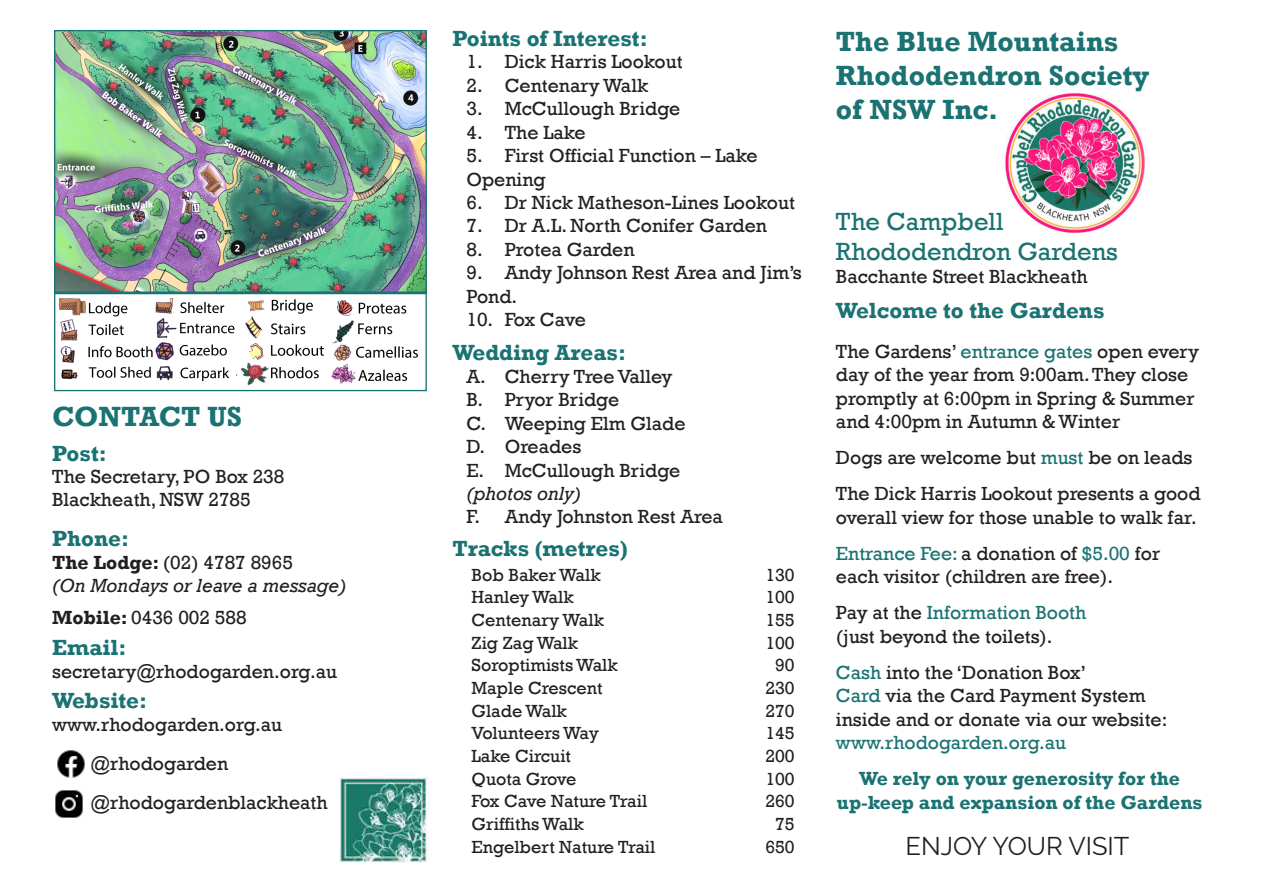
<style>
.page{position:relative;width:1263px;height:893px;background:#fff}
.page>*{position:absolute;margin:0;border:0;box-sizing:border-box;transform-origin:0 0}
.t1{font:700 28.5px "Rockwell";color:#1a7372}
.t2{font:25.5px "Rockwell";color:#1a7372}
.t3{font:25.5px "Raleway";color:#231f20}
.t4{font:700 22.5px "Rockwell";color:#1a7372}
.t5{font:19.5px/23.4px "Rockwell";color:#231f20}
.t6{font:700 19.5px/23.4px "Rockwell";color:#1a7372;text-align:center}
.t7{font:italic 19.5px "Rockwell";color:#231f20}
.t8{font:19.5px "Rockwell";letter-spacing:-.025em;color:#231f20}
.t9{font:18px "Rockwell";color:#231f20}
.s1{font-weight:700}
.s2{font-style:italic}
.s3{color:#1a7372}
</style>
<div class="page">
<img style="left:1004px;top:92px;width:143px;height:144px">
<img style="left:56px;top:32px;width:369px;height:260px">
<img style="left:56px;top:294px;width:181px;height:88px">
<img style="left:331px;top:300px;width:87px;height:84px">
<img style="left:234px;top:296px;width:90px;height:90px">
<div style="left:54px;top:30px;width:373px;height:361px;border:1px solid #1a7372"></div>
<hr style="left:54px;top:292px;width:373px;height:2px;background:#1a7372">
<img style="left:339px;top:778px;width:88px;height:84px">
<img style="left:57px;top:750px;width:28px;height:28px">
<img style="left:55px;top:790px;width:28px;height:28px">
<p class="t1" style="left:52px;top:399px;width:192px">CONTACT US</p>
<p class="t4" style="left:52px;top:440px;width:56px">Post:</p>
<p class="t5" style="left:52px;top:465px;width:234px">The Secretary, PO Box 238</p>
<p class="t5" style="left:52px;top:488px;width:200px">Blackheath, NSW 2785</p>
<p class="t4" style="left:52px;top:524px;width:78px">Phone:</p>
<p class="t5" style="left:52px;top:551px;width:242px"><span class="s1">The Lodge:</span> (02) 4787 8965</p>
<p class="t7" style="left:52px;top:574px;width:296px">(On Mondays or leave a message)</p>
<p class="t5" style="left:52px;top:606px;width:196px"><span class="s1">Mobile:</span> 0436 002 588</p>
<p class="t4" style="left:52px;top:634px;width:76px">Email:</p>
<p class="t4" style="left:52px;top:686px;width:97px">Website:</p>
<p class="t5" style="left:52px;top:660px;width:286px">secretary@rhodogarden.org.au</p>
<p class="t5" style="left:52px;top:713px;width:232px">www.rhodogarden.org.au</p>
<p class="t5" style="left:91px;top:752px;width:139px">@rhodogarden</p>
<p class="t5" style="left:91px;top:791px;width:239px">@rhodogardenblackheath</p>
<p class="t4" style="left:452px;top:24px;width:197px">Points of Interest:</p>
<p class="t5" style="left:466px;top:51px;width:218px">1. Dick Harris Lookout</p>
<p class="t5" style="left:466px;top:74px;width:183px">2. Centenary Walk</p>
<p class="t5" style="left:466px;top:97px;width:215px">3. McCullough Bridge</p>
<p class="t5" style="left:466px;top:121px;width:121px">4. The Lake</p>
<p class="t5" style="left:466px;top:144px;width:293px">5. First Official Function – Lake<br>Opening</p>
<p class="t5" style="left:466px;top:191px;width:330px">6. Dr Nick Matheson-Lines Lookout</p>
<p class="t5" style="left:466px;top:214px;width:302px">7. Dr A.L. North Conifer Garden</p>
<p class="t5" style="left:466px;top:238px;width:170px">8. Protea Garden</p>
<p class="t5" style="left:466px;top:261px;width:337px">9. Andy Johnson Rest Area and Jim’s<br>Pond.</p>
<p class="t8" style="left:466px;top:308px;width:121px">10. Fox Cave</p>
<p class="t4" style="left:452px;top:339px;width:175px">Wedding Areas:</p>
<p class="t5" style="left:466px;top:365px;width:208px">A. Cherry Tree Valley</p>
<p class="t5" style="left:466px;top:388px;width:154px">B. Pryor Bridge</p>
<p class="t5" style="left:466px;top:412px;width:221px">C. Weeping Elm Glade</p>
<p class="t5" style="left:466px;top:435px;width:116px">D. Oreades</p>
<p class="t5" style="left:466px;top:459px;width:215px">E. McCullough Bridge <span class="s2">(photos only)</span></p>
<p class="t5" style="left:466px;top:505px;width:258px">F. Andy Johnston Rest Area</p>
<p class="t4" style="left:452px;top:535px;width:177px">Tracks (metres)</p>
<p class="t9" style="left:472px;top:564px;width:131px">Bob Baker Walk</p>
<p class="t9" style="left:765px;top:564px;width:31px">130</p>
<p class="t9" style="left:472px;top:587px;width:104px">Hanley Walk</p>
<p class="t9" style="left:765px;top:587px;width:31px">100</p>
<p class="t9" style="left:472px;top:609px;width:134px">Centenary Walk</p>
<p class="t9" style="left:765px;top:609px;width:31px">155</p>
<p class="t9" style="left:472px;top:632px;width:108px">Zig Zag Walk</p>
<p class="t9" style="left:765px;top:632px;width:31px">100</p>
<p class="t9" style="left:472px;top:655px;width:148px">Soroptimists Walk</p>
<p class="t9" style="left:775px;top:655px;width:21px">90</p>
<p class="t9" style="left:472px;top:678px;width:132px">Maple Crescent</p>
<p class="t9" style="left:765px;top:678px;width:31px">230</p>
<p class="t9" style="left:472px;top:700px;width:97px">Glade Walk</p>
<p class="t9" style="left:765px;top:700px;width:31px">270</p>
<p class="t9" style="left:472px;top:723px;width:129px">Volunteers Way</p>
<p class="t9" style="left:765px;top:723px;width:31px">145</p>
<p class="t9" style="left:472px;top:746px;width:101px">Lake Circuit</p>
<p class="t9" style="left:765px;top:746px;width:31px">200</p>
<p class="t9" style="left:472px;top:768px;width:106px">Quota Grove</p>
<p class="t9" style="left:765px;top:768px;width:31px">100</p>
<p class="t9" style="left:472px;top:791px;width:177px">Fox Cave Nature Trail</p>
<p class="t9" style="left:765px;top:791px;width:31px">260</p>
<p class="t9" style="left:472px;top:814px;width:114px">Griffiths Walk</p>
<p class="t9" style="left:775px;top:814px;width:21px">75</p>
<p class="t9" style="left:472px;top:836px;width:185px">Engelbert Nature Trail</p>
<p class="t9" style="left:765px;top:836px;width:31px">650</p>
<p class="t1" style="left:836px;top:24px;width:284px">The Blue Mountains</p>
<p class="t1" style="left:836px;top:58px;width:315px">Rhododendron Society</p>
<p class="t1" style="left:836px;top:92px;width:164px">of NSW Inc.</p>
<p class="t2" style="left:836px;top:206px;width:169px">The Campbell</p>
<p class="t2" style="left:836px;top:237px;width:283px">Rhododendron Gardens</p>
<p class="t5" style="left:836px;top:265px;width:253px">Bacchante Street Blackheath</p>
<p class="t4" style="left:836px;top:296px;width:270px">Welcome to the Gardens</p>
<p class="t5" style="left:836px;top:340px;width:365px">The Gardens’ <span class="s3">entrance gates</span> open every day of the year from 9:00am. They close promptly at 6:00pm in Spring &amp; Summer and 4:00pm in Autumn &amp; Winter</p>
<p class="t5" style="left:836px;top:446px;width:358px">Dogs are welcome but <span class="s3">must</span> be on leads</p>
<p class="t5" style="left:836px;top:482px;width:366px">The Dick Harris Lookout presents a good overall view for those unable to walk far.</p>
<p class="t5" style="left:836px;top:542px;width:326px"><span class="s3">Entrance Fee:</span> a donation of <span class="s3">$5.00</span> for each visitor (children are free).</p>
<p class="t5" style="left:836px;top:601px;width:252px">Pay at the <span class="s3">Information Booth </span>(just beyond the toilets).</p>
<p class="t5" style="left:836px;top:661px;width:333px"><span class="s3">Cash</span> into the ‘Donation Box’<br><span class="s3">Card</span> via the Card Payment System inside and or donate via our website: <span class="s3">www.rhodogarden.org.au</span></p>
<p class="t6" style="left:837px;top:767px;width:367px">We rely on your generosity for the up-keep and expansion of the Gardens</p>
<p class="t3" style="left:905px;top:831px;width:225px">ENJOY YOUR VISIT</p>
</div>
